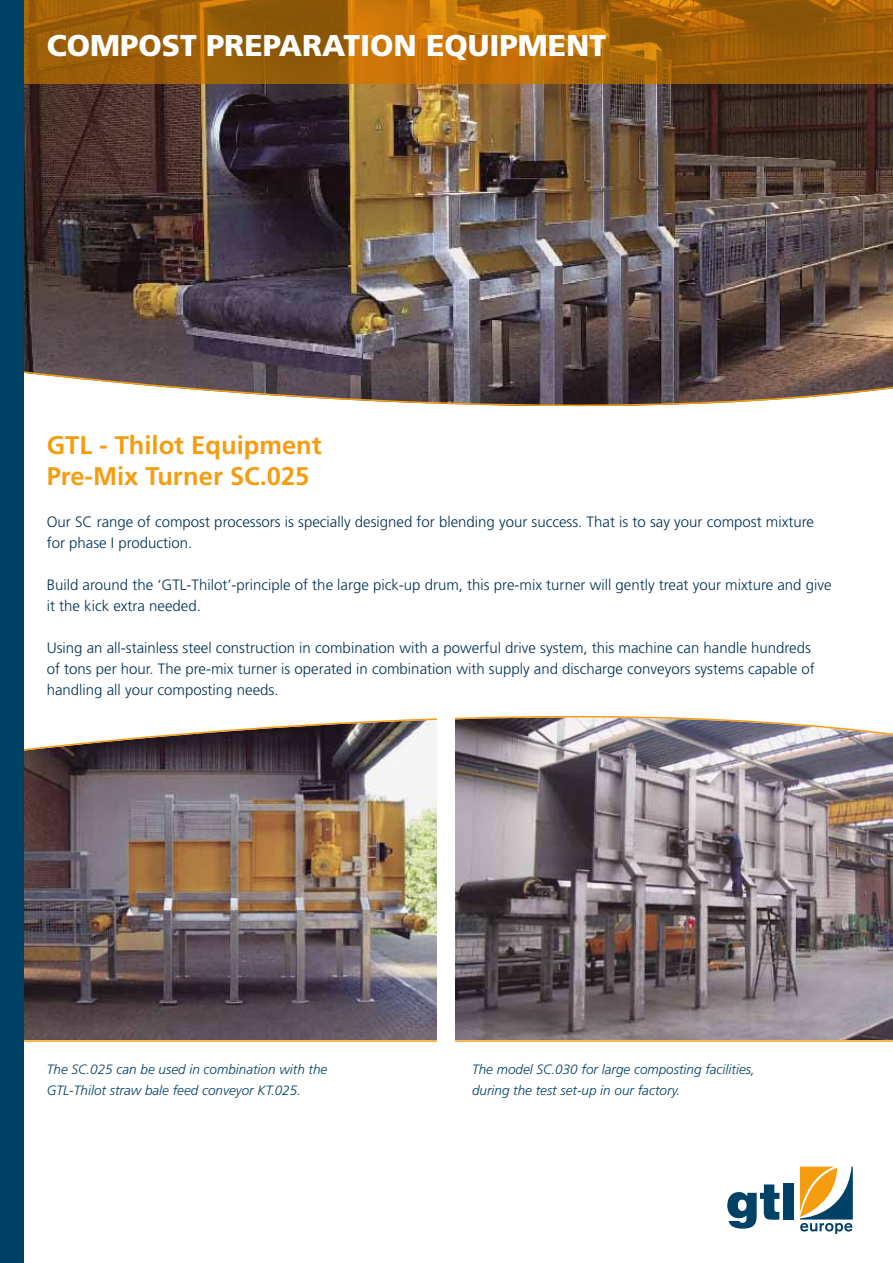
<style>
.page{position:relative;width:893px;height:1263px;background:#fff}
.page>*{position:absolute;margin:0;border:0;box-sizing:border-box;transform-origin:0 0}
.t1{font:900 30px "Frutiger";color:#fff}
.t2{font:700 25.5px/31.5px "Frutiger";color:#f59d0f}
.t3{font:300 15px/21px "Frutiger";color:#003257}
.t4{font:italic 300 13.5px/21px "Frutiger";color:#004166}
</style>
<div class="page">
<img style="left:23px;top:756px;width:870px;height:284px">
<img style="left:23px;top:84px;width:870px;height:282px">
<svg style="left:23px;top:0;width:870px;height:84px;background:#a46309"></svg>
<svg style="left:23px;top:366px;width:870px;height:72px"></svg>
<svg style="left:23px;top:684px;width:870px;height:72px"></svg>
<hr style="left:0;top:1040px;width:893px;height:2px;background:#f59d0f">
<svg style="left:800px;top:1166px;width:53px;height:67px"></svg>
<svg style="left:727px;top:1184px;width:52px;height:44px"></svg>
<div style="left:783px;top:1183px;width:11px;height:36px;background:#004166"></div>
<div style="left:438px;top:711px;width:17px;height:339px;background:#fff"></div>
<div style="left:0;top:0;width:23px;height:1263px;background:#004166"></div>
<h1 class="t1" style="left:47px;top:27px;width:561px">COMPOST PREPARATION EQUIPMENT</h1>
<h2 class="t2" style="left:47px;top:429px;width:276px">GTL - Thilot Equipment<br>Pre-Mix Turner SC.025</h2>
<p class="t3" style="left:47px;top:511px;width:769px">Our SC range of compost processors is specially designed for blending your success. That is to say your compost mixture for phase I production.</p>
<p class="t3" style="left:47px;top:574px;width:786px">Build around the ‘GTL-Thilot’-principle of the large pick-up drum, this pre-mix turner will gently treat your mixture and give it the kick extra needed.</p>
<p class="t3" style="left:47px;top:637px;width:769px">Using an all-stainless steel construction in combination with a powerful drive system, this machine can handle hundreds of tons per hour. The pre-mix turner is operated in combination with supply and discharge conveyors systems capable of handling all your composting needs.</p>
<p class="t4" style="left:47px;top:1058px;width:282px">The SC.025 can be used in combination with the<br>GTL-Thilot straw bale feed conveyor KT.025.</p>
<p class="t4" style="left:472px;top:1058px;width:284px">The model SC.030 for large composting facilities, during the test set-up in our factory.</p>
</div>
